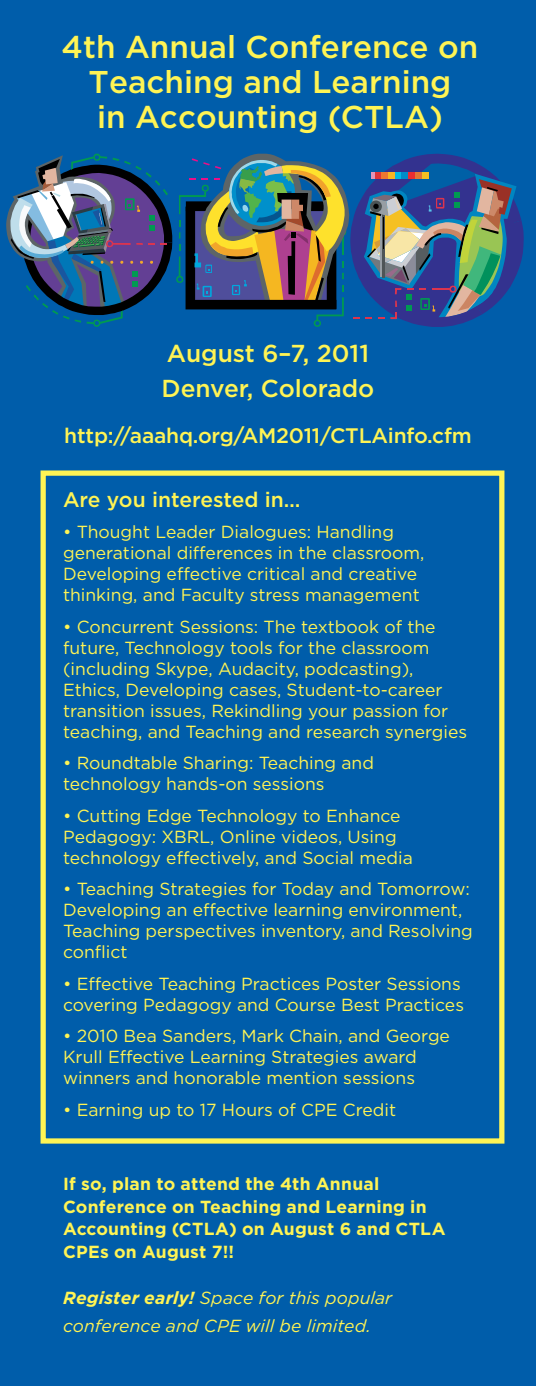
<style>
.page{position:relative;width:536px;height:1386px;background:#005daa}
.page>*{position:absolute;margin:0;border:0;box-sizing:border-box;transform-origin:0 0}
.t1{font:500 31.5px/35px "Gotham";color:#fff454;text-align:center}
.t2{font:500 24.5px/35px "Gotham";color:#fff454}
.t3{font:500 21px "Gotham";letter-spacing:-.01em;color:#fff454}
.t4{font:17.5px/21px "Gotham";color:#fff454}
.t5{font:700 17.5px/22.8px "Gotham";letter-spacing:.01em;color:#fff454}
.t6{font:italic 17.5px/28px "Gotham";letter-spacing:.005em;color:#fff454}
.s1{font-weight:700}
</style>
<div class="page">
<svg style="left:6px;top:154px;width:517px;height:173px"></svg>
<div style="left:41px;top:470px;width:463px;height:674px;border:5px solid #fff454"></div>
<h1 class="t1" style="left:62px;top:29px;width:418px">4th Annual Conference on<br>Teaching and Learning<br>in Accounting (CTLA)</h1>
<h2 class="t2" style="left:161px;top:336px;width:214px">August 6–7, 2011<br>Denver, Colorado</h2>
<p class="t3" style="left:64px;top:422px;width:408px">http://aaahq.org/AM2011/CTLAinfo.cfm</p>
<p class="t3" style="left:63px;top:486px;width:239px">Are you interested in…</p>
<p class="t4" style="left:63px;top:521px;width:363px">• Thought Leader Dialogues: Handling generational differences in the classroom, Developing effective critical and creative thinking, and Faculty stress management</p>
<p class="t4" style="left:63px;top:616px;width:405px">• Concurrent Sessions: The textbook of the future, Technology tools for the classroom (including Skype, Audacity, podcasting), Ethics, Developing cases, Student-to-career transition issues, Rekindling your passion for teaching, and Teaching and research synergies</p>
<p class="t4" style="left:63px;top:752px;width:312px">• Roundtable Sharing: Teaching and technology hands-on sessions</p>
<p class="t4" style="left:63px;top:805px;width:351px">• Cutting Edge Technology to Enhance<br>Pedagogy: XBRL, Online videos, Using technology effectively, and Social media</p>
<p class="t4" style="left:63px;top:878px;width:411px">• Teaching Strategies for Today and Tomorrow:<br>Developing an effective learning environment, Teaching perspectives inventory, and Resolving conflict</p>
<p class="t4" style="left:63px;top:973px;width:402px">• Effective Teaching Practices Poster Sessions covering Pedagogy and Course Best Practices</p>
<p class="t4" style="left:63px;top:1025px;width:388px">• 2010 Bea Sanders, Mark Chain, and George<br>Krull Effective Learning Strategies award winners and honorable mention sessions</p>
<p class="t4" style="left:63px;top:1099px;width:334px">• Earning up to 17 Hours of CPE Credit</p>
<p class="t5" style="left:63px;top:1172px;width:384px">If so, plan to attend the 4th Annual<br>Conference on Teaching and Learning in<br>Accounting (CTLA) on August 6 and CTLA<br>CPEs on August 7!!</p>
<p class="t6" style="left:63px;top:1284px;width:330px"><span class="s1">Register early!</span> Space for this popular conference and CPE will be limited.</p>
</div>
